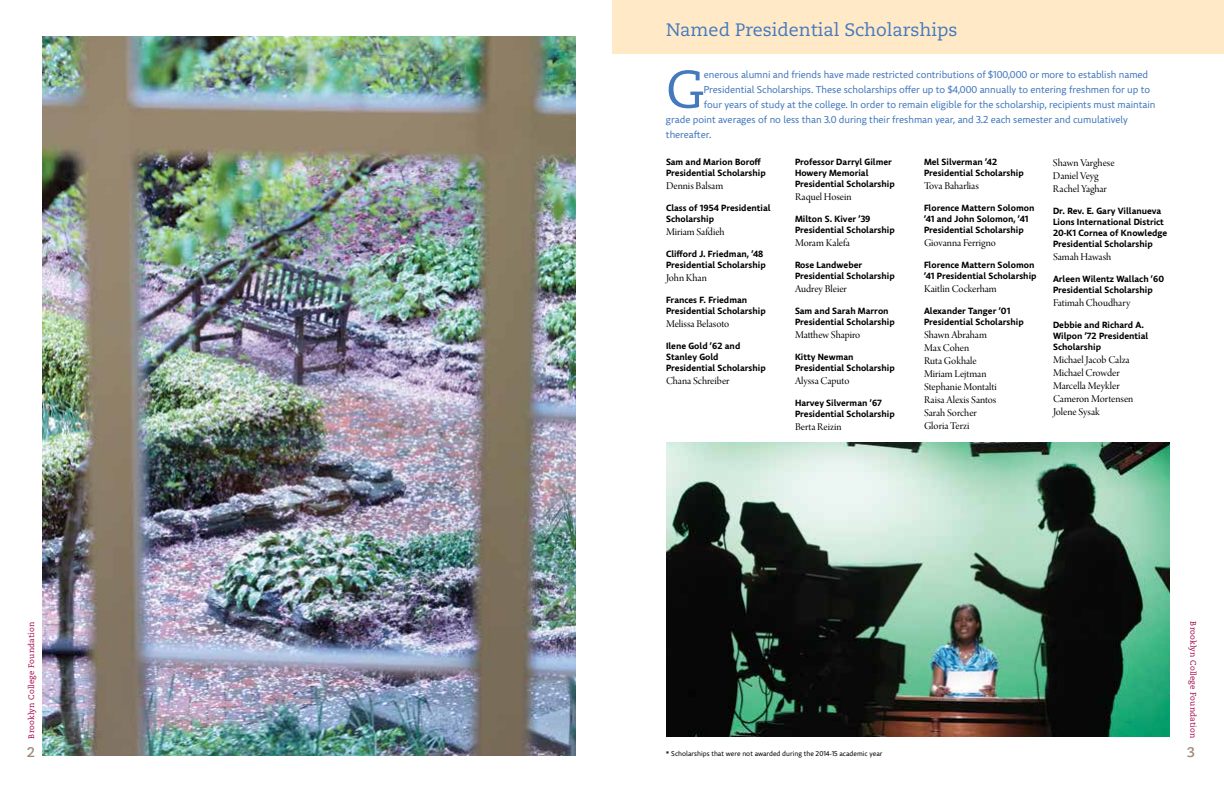
<style>
.page{position:relative;width:1224px;height:792px;background:#fff}
.page>*{position:absolute;margin:0;border:0;box-sizing:border-box;transform-origin:0 0}
.t1{font:52.9px "Caecilia LT Std";color:#4579bd}
.t2{font:18px "Caecilia LT Std";color:#4579bd}
.t3{font:700 14px "Caecilia LT Std";color:#9a8b7d}
.t4{font:11px/13px "Arno Pro Display";color:#000}
.t5{font:10px "Comenia Sans";letter-spacing:-.005em;color:#4579bd}
.t6{font:700 9px/11px "Comenia Sans";color:#000}
.t7{font:8px "Caecilia LT Std";letter-spacing:.02em;color:#a30046}
.t8{font:7px "Comenia Sans";color:#000}
</style>
<div class="page">
<img style="left:43px;top:36px;width:533px;height:720px">
<img style="left:666px;top:442px;width:504px;height:295px">
<div style="left:612px;top:0;width:612px;height:53px;background:#ffe9c7"></div>
<h2 class="t2" style="left:666px;top:19px;width:293px">Named Presidential Scholarships</h2>
<h1 class="t1" style="left:666px;top:59px;width:40px">G</h1>
<p class="t5" style="left:704px;top:68px;width:446px">enerous alumni and friends have made restricted contributions of $100,000 or more to establish named</p>
<p class="t5" style="left:704px;top:83px;width:448px">Presidential Scholarships. These scholarships offer up to $4,000 annually to entering freshmen for up to</p>
<p class="t5" style="left:704px;top:98px;width:453px">four years of study at the college. In order to remain eligible for the scholarship, recipients must maintain</p>
<p class="t5" style="left:666px;top:113px;width:463px">grade point averages of no less than 3.0 during their freshman year, and 3.2 each semester and cumulatively</p>
<p class="t5" style="left:666px;top:128px;width:47px">thereafter.</p>
<p class="t6" style="left:666px;top:157px;width:101px">Sam and Marion Boroff<br>Presidential Scholarship</p>
<p class="t4" style="left:666px;top:180px;width:59px">Dennis Balsam</p>
<p class="t6" style="left:666px;top:203px;width:106px">Class of 1954 Presidential<br>Scholarship</p>
<p class="t4" style="left:666px;top:226px;width:60px">Miriam Safdieh</p>
<p class="t6" style="left:666px;top:249px;width:101px">Clifford J. Friedman, ’48<br>Presidential Scholarship</p>
<p class="t4" style="left:666px;top:272px;width:42px">John Khan</p>
<p class="t6" style="left:666px;top:295px;width:101px">Frances F. Friedman<br>Presidential Scholarship</p>
<p class="t4" style="left:666px;top:318px;width:65px">Melissa Belasoto</p>
<p class="t6" style="left:666px;top:341px;width:101px">Ilene Gold ’62 and<br>Stanley Gold<br>Presidential Scholarship</p>
<p class="t4" style="left:666px;top:375px;width:65px">Chana Schreiber</p>
<p class="t6" style="left:795px;top:157px;width:101px">Professor Darryl Gilmer<br>Howery Memorial<br>Presidential Scholarship</p>
<p class="t4" style="left:795px;top:191px;width:58px">Raquel Hosein</p>
<p class="t6" style="left:795px;top:214px;width:101px">Milton S. Kiver ’39<br>Presidential Scholarship</p>
<p class="t4" style="left:795px;top:237px;width:56px">Moram Kalefa</p>
<p class="t6" style="left:795px;top:260px;width:101px">Rose Landweber<br>Presidential Scholarship</p>
<p class="t4" style="left:795px;top:283px;width:53px">Audrey Bleier</p>
<p class="t6" style="left:795px;top:306px;width:101px">Sam and Sarah Marron<br>Presidential Scholarship</p>
<p class="t4" style="left:795px;top:329px;width:67px">Matthew Shapiro</p>
<p class="t6" style="left:795px;top:352px;width:101px">Kitty Newman<br>Presidential Scholarship</p>
<p class="t4" style="left:795px;top:375px;width:56px">Alyssa Caputo</p>
<p class="t6" style="left:795px;top:398px;width:101px">Harvey Silverman ’67<br>Presidential Scholarship</p>
<p class="t4" style="left:795px;top:421px;width:48px">Berta Reizin</p>
<p class="t6" style="left:924px;top:157px;width:101px">Mel Silverman ’42<br>Presidential Scholarship</p>
<p class="t4" style="left:924px;top:180px;width:56px">Tova Baharlias</p>
<p class="t6" style="left:924px;top:203px;width:112px">Florence Mattern Solomon ’41 and John Solomon, ’41<br>Presidential Scholarship</p>
<p class="t4" style="left:924px;top:237px;width:73px">Giovanna Ferrigno</p>
<p class="t6" style="left:924px;top:260px;width:114px">Florence Mattern Solomon ’41 Presidential Scholarship</p>
<p class="t4" style="left:924px;top:283px;width:74px">Kaitlin Cockerham</p>
<p class="t6" style="left:924px;top:306px;width:101px">Alexander Tanger ’01<br>Presidential Scholarship</p>
<p class="t4" style="left:924px;top:329px;width:74px">Shawn Abraham<br>Max Cohen<br>Ruta Gokhale<br>Miriam Lejtman<br>Stephanie Montalti<br>Raisa Alexis Santos<br>Sarah Sorcher<br>Gloria Terzi</p>
<p class="t4" style="left:1053px;top:157px;width:63px">Shawn Varghese<br>Daniel Veyg<br>Rachel Yaghar</p>
<p class="t6" style="left:1053px;top:206px;width:116px">Dr. Rev. E. Gary Villanueva<br>Lions International District<br>20-K1 Cornea of Knowledge<br>Presidential Scholarship</p>
<p class="t4" style="left:1053px;top:251px;width:60px">Samah Hawash</p>
<p class="t6" style="left:1053px;top:274px;width:113px">Arleen Wilentz Wallach ’60<br>Presidential Scholarship</p>
<p class="t4" style="left:1053px;top:297px;width:79px">Fatimah Choudhary</p>
<p class="t6" style="left:1053px;top:320px;width:97px">Debbie and Richard A.<br>Wilpon ’72 Presidential<br>Scholarship</p>
<p class="t4" style="left:1053px;top:354px;width:82px">Michael Jacob Calza<br>Michael Crowder<br>Marcella Meykler<br>Cameron Mortensen<br>Jolene Sysak</p>
<p class="t7" style="left:1198px;top:621px;width:118px;rotate:90deg">Brooklyn College Foundation</p>
<p class="t7" style="left:27px;top:739px;width:118px;rotate:-90deg">Brooklyn College Foundation</p>
<h3 class="t3" style="left:27px;top:744px;width:10px">2</h3>
<h3 class="t3" style="left:1187px;top:744px;width:10px">3</h3>
<p class="t8" style="left:666px;top:749px;width:218px">* Scholarships that were not awarded during the 2014-15 academic year</p>
</div>
